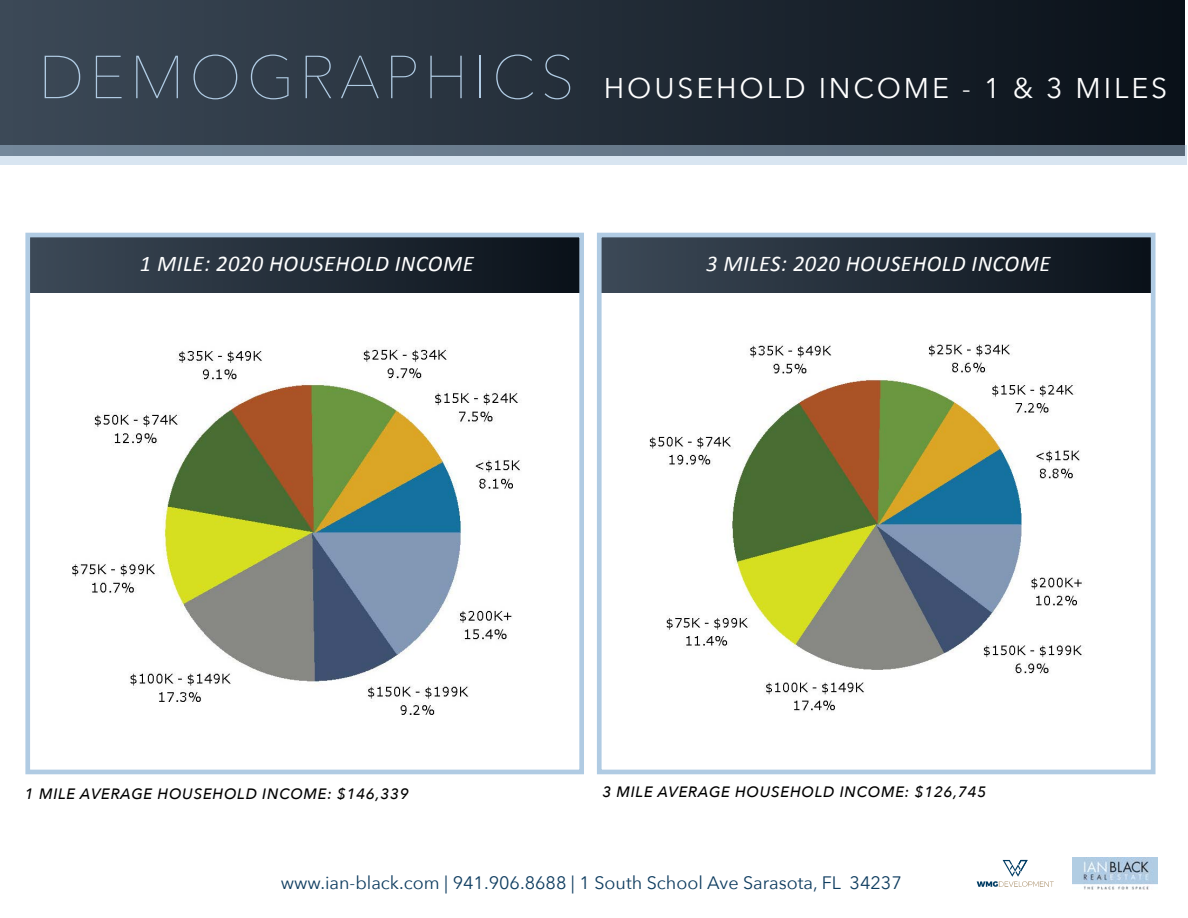
<style>
.page{position:relative;width:1188px;height:918px;background:#fff}
.page>*{position:absolute;margin:0;border:0;box-sizing:border-box;transform-origin:0 0}
.t1{font:28.5px "Avenir Next";letter-spacing:.1em;color:#fff}
.t2{font:italic 22.5px "Calibri";letter-spacing:.02em;color:#fff}
.t3{font:18px "Avenir Next";color:#0f3d60}
.t4{font:italic 500 15px "Avenir Next";letter-spacing:.05em;color:#000}
.s1{font-weight:200;font-size:60px;color:#b0cbe3}
</style>
<div class="page">
<div style="left:30px;top:236px;width:550px;height:56px;background:linear-gradient(to right,#3c4957,#0a1119)"></div>
<div style="left:0;top:0;width:1185px;height:156px;background:linear-gradient(to right,#3c4957,#091018)"></div>
<svg style="left:0;top:146px;width:1186px;height:19px;background:#9cacbb"></svg>
<div style="left:25px;top:233px;width:559px;height:541px;border:5px solid #b0cbe3"></div>
<img style="left:72px;top:348px;width:449px;height:367px">
<div style="left:602px;top:236px;width:550px;height:56px;background:linear-gradient(to right,#3c4957,#0a1119)"></div>
<div style="left:597px;top:233px;width:559px;height:541px;border:5px solid #b0cbe3"></div>
<img style="left:649px;top:344px;width:433px;height:367px">
<img style="left:1073px;top:858px;width:84px;height:32px">
<svg style="left:977px;top:860px;width:77px;height:27px"></svg>
<h1 class="t1" style="left:38px;top:64px;width:1131px"><span class="s1">DEMOGRAPHICS</span> HOUSEHOLD INCOME - 1 &amp; 3 MILES</h1>
<h2 class="t2" style="left:140px;top:250px;width:335px">1 MILE: 2020 HOUSEHOLD INCOME</h2>
<h2 class="t2" style="left:706px;top:250px;width:346px">3 MILES: 2020 HOUSEHOLD INCOME</h2>
<p class="t4" style="left:25px;top:781px;width:385px">1 MILE AVERAGE HOUSEHOLD INCOME: $146,339</p>
<p class="t4" style="left:602px;top:779px;width:385px">3 MILE AVERAGE HOUSEHOLD INCOME: $126,745</p>
<p class="t3" style="left:281px;top:868px;width:623px">www.ian-black.com | 941.906.8688 | 1 South School Ave Sarasota, FL 34237</p>
</div>
